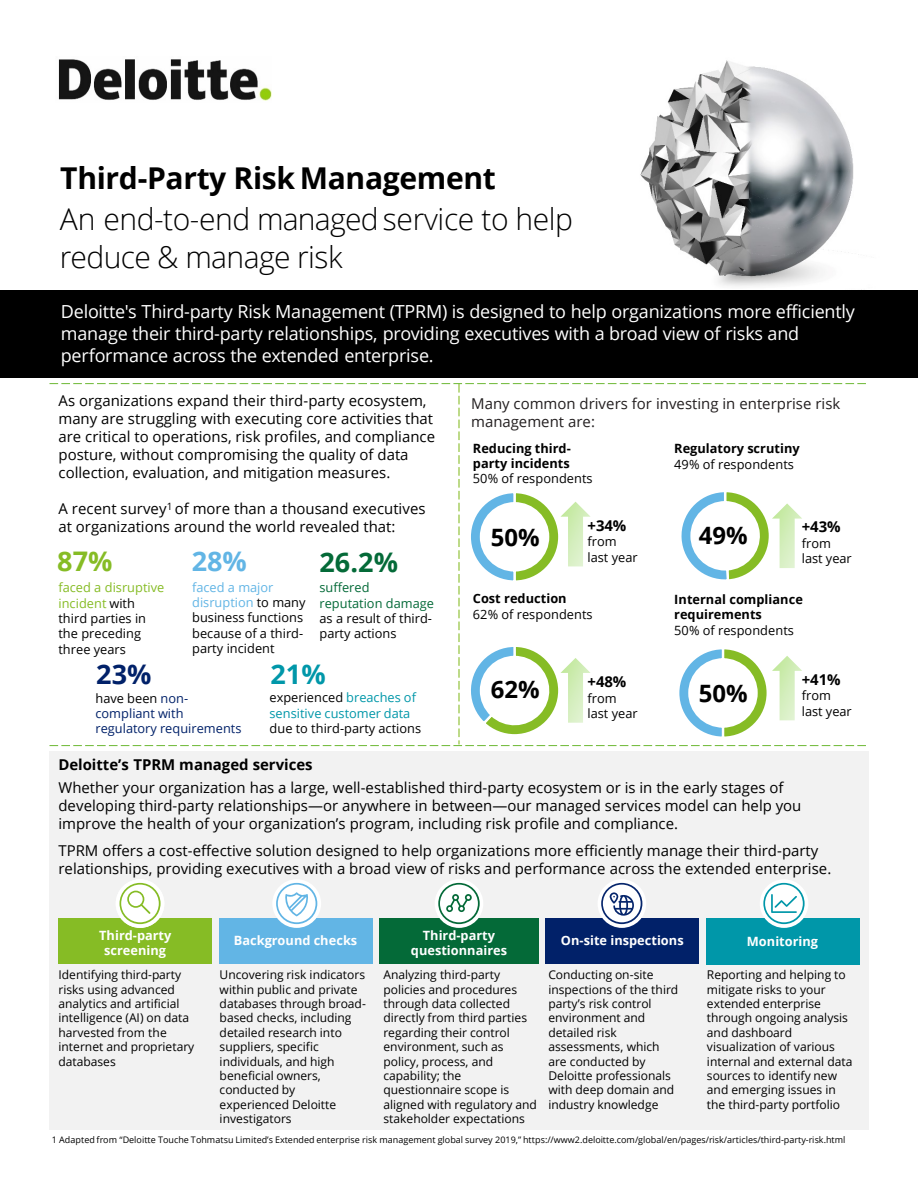
<style>
.page{position:relative;width:918px;height:1188px;background:#fff}
.page>*{position:absolute;margin:0;border:0;box-sizing:border-box;transform-origin:0 0}
.t1{font:300 30px/37.7px "Open Sans";letter-spacing:-.015em;color:#000}
.t2{font:700 30px "Open Sans";letter-spacing:-.01em;color:#000}
.t3{font:700 27px "Open Sans";color:#046a38}
.t4{font:700 27px "Open Sans";color:#86bc25}
.t5{font:700 27px "Open Sans";color:#62b5e5}
.t6{font:700 27px "Open Sans";color:#012169}
.t7{font:700 27px "Open Sans";color:#0097a9}
.t8{font:700 24px "Open Sans";color:#000}
.t9{font:18px/21.6px "Open Sans";letter-spacing:-.015em;color:#fff}
.t10{font:15px/18px "Open Sans";color:#000}
.t11{font:15px/18px "Open Sans";color:#231f20}
.t12{font:700 15px "Open Sans";color:#000}
.t13{font:12.75px/15.3px "Open Sans";color:#000}
.t14{font:700 12.75px/15.3px "Open Sans";color:#fff;text-align:center}
.t15{font:700 12.75px/15.3px "Open Sans";letter-spacing:.005em;color:#000}
.t16{font:12.75px/15.3px "Open Sans";color:#012169}
.t17{font:12px/14.4px "Open Sans";color:#000}
.t18{font:9px "Open Sans";letter-spacing:.005em;color:#000}
.s1{color:#62b5e5}
.s2{color:#86bc25}
.s3{color:#046a38}
.s4{color:#000}
.s5{color:#0097a9}
</style>
<div class="page">
<img style="left:610px;top:60px;width:270px;height:231px">
<div style="left:49px;top:751px;width:819px;height:379px;background:#f2f2f2"></div>
<div style="left:0;top:291px;width:918px;height:87px;background:#000"></div>
<img style="left:58px;top:59px;width:214px;height:42px">
<div style="left:219px;top:918px;width:153px;height:46px;background:#62b5e5"></div>
<div style="left:379px;top:918px;width:160px;height:46px;background:#046a38"></div>
<div style="left:546px;top:918px;width:153px;height:46px;background:#012169"></div>
<div style="left:272px;top:879px;width:49px;height:49px;background:#fff;border-radius:50%"></div>
<svg style="left:276px;top:883px;width:41px;height:41px"></svg>
<div style="left:598px;top:879px;width:48px;height:49px;background:#fff;border-radius:50%"></div>
<svg style="left:601px;top:883px;width:41px;height:41px"></svg>
<div style="left:435px;top:879px;width:48px;height:49px;background:#fff;border-radius:50%"></div>
<svg style="left:438px;top:883px;width:42px;height:41px"></svg>
<div style="left:706px;top:918px;width:154px;height:46px;background:#0097a9"></div>
<div style="left:58px;top:918px;width:154px;height:46px;background:#86bc25"></div>
<svg style="left:50px;top:383px;width:816px;height:363px"></svg>
<div style="left:116px;top:879px;width:48px;height:49px;background:#fff;border-radius:50%"></div>
<svg style="left:120px;top:883px;width:41px;height:41px"></svg>
<div style="left:760px;top:879px;width:48px;height:49px;background:#fff;border-radius:50%"></div>
<svg style="left:763px;top:883px;width:42px;height:41px"></svg>
<h2 class="t2" style="left:60px;top:157px;width:437px">Third-Party Risk Management</h2>
<p class="t1" style="left:60px;top:200px;width:515px">An end-to-end managedservice to help reduce &amp; manage risk</p>
<p class="t9" style="left:61px;top:301px;width:796px">Deloitte's Third-party Risk Management (TPRM) is designed to help organizations more efficiently manage their third-party relationships, providing executives with a broad view of risks and performance across the extended enterprise.</p>
<p class="t11" style="left:471px;top:395px;width:371px">Many common drivers for investing in enterprise risk management are:</p>
<p class="t10" style="left:58px;top:391px;width:378px">As organizations expand their third-party ecosystem, many are struggling with executing core activities that are critical to operations, risk profiles, and compliance posture, without compromising the quality of data collection, evaluation, and mitigation measures.</p>
<p class="t10" style="left:58px;top:499px;width:369px">A recent survey<sup>1</sup> of more than a thousand executives at organizations around the world revealed that:</p>
<p class="t15" style="left:473px;top:440px;width:99px">Reducing third&shy;party incidents</p>
<p class="t13" style="left:473px;top:471px;width:121px">50% of respondents</p>
<p class="t15" style="left:674px;top:441px;width:127px">Regulatory scrutiny</p>
<p class="t13" style="left:674px;top:456px;width:121px">49% of respondents</p>
<p class="t12" style="left:588px;top:515px;width:40px">+34%</p>
<p class="t13" style="left:588px;top:534px;width:52px">from last year</p>
<p class="t12" style="left:802px;top:516px;width:40px">+43%</p>
<p class="t13" style="left:802px;top:535px;width:52px">from last year</p>
<p class="t15" style="left:674px;top:592px;width:130px">Internal compliance requirements</p>
<p class="t13" style="left:674px;top:622px;width:121px">50% of respondents</p>
<p class="t8" style="left:699px;top:519px;width:50px">49%</p>
<p class="t8" style="left:491px;top:521px;width:50px">50%</p>
<p class="t5" style="left:192px;top:542px;width:57px">28%</p>
<p class="t13" style="left:192px;top:579px;width:115px"><span class="s1">faced a major disruption</span> to many business functions because of a third&shy;party incident</p>
<p class="t4" style="left:57px;top:542px;width:57px">87%</p>
<p class="t13" style="left:59px;top:580px;width:107px"><span class="s2">faced a disruptive incident</span> with third parties in the preceding three years</p>
<p class="t3" style="left:320px;top:543px;width:80px">26.2%</p>
<p class="t13" style="left:319px;top:580px;width:116px"><span class="s3">suffered reputation damage </span>as a result of third&shy;party actions</p>
<p class="t15" style="left:473px;top:591px;width:95px">Cost reduction</p>
<p class="t13" style="left:473px;top:606px;width:121px">62% of respondents</p>
<p class="t6" style="left:96px;top:655px;width:57px">23%</p>
<p class="t16" style="left:95px;top:690px;width:148px"><span class="s4">have been</span> non&shy;compliant with regulatory requirements</p>
<p class="t7" style="left:271px;top:655px;width:57px">21%</p>
<p class="t13" style="left:270px;top:690px;width:153px">experienced <span class="s5">breaches of sensitive customer data </span>due to third-party actions</p>
<p class="t8" style="left:491px;top:672px;width:50px">62%</p>
<p class="t12" style="left:588px;top:671px;width:40px">+48%</p>
<p class="t13" style="left:588px;top:690px;width:52px">from last year</p>
<p class="t8" style="left:699px;top:676px;width:50px">50%</p>
<p class="t12" style="left:802px;top:668px;width:40px">+41%</p>
<p class="t13" style="left:802px;top:688px;width:52px">from last year</p>
<p class="t12" style="left:58px;top:754px;width:256px">Deloitte’s TPRM managed services</p>
<p class="t10" style="left:58px;top:778px;width:745px">Whether your organization has a large, well-established third-party ecosystem or is in the early stages of developing third-party relationships—or anywhere in between—our managed services model can help you improve the health of your organization’s program, including risk profile and compliance.</p>
<p class="t10" style="left:58px;top:841px;width:774px">TPRM offers a cost-effective solution designed to help organizations more efficiently manage their third-party relationships, providing executives with a broad view of risks and performance across the extended enterprise.</p>
<p class="t14" style="left:99px;top:927px;width:74px">Third-party screening</p>
<p class="t17" style="left:59px;top:967px;width:137px">Identifying third-party risks using advanced analytics and artificial intelligence (AI) on data harvested from the internet and proprietary databases</p>
<p class="t14" style="left:234px;top:933px;width:125px">Background checks</p>
<p class="t17" style="left:220px;top:967px;width:148px">Uncovering risk indicators within public and private databases through broad&shy;based checks, including detailed research into suppliers, specific individuals, and high beneficial owners, conducted by experienced Deloitte investigators</p>
<p class="t14" style="left:411px;top:927px;width:98px">Third-party questionnaires</p>
<p class="t17" style="left:383px;top:967px;width:155px">Analyzing third-party policies and procedures through data collected directly from third parties regarding their control environment, such as policy, process, and capability; the questionnaire scope is aligned with regulatory and stakeholder expectations</p>
<p class="t14" style="left:561px;top:933px;width:124px">On-site inspections</p>
<p class="t17" style="left:548px;top:967px;width:131px">Conducting on-site inspections of the third party’s risk control environment and detailed risk assessments, which are conducted by<br>Deloitte professionals with deep domain and industry knowledge</p>
<p class="t17" style="left:707px;top:967px;width:147px">Reporting and helping to mitigate risks to your extended enterprise through ongoing analysis and dashboard visualization of various internal and external data sources to identify new and emerging issues in the third-party portfolio</p>
<p class="t14" style="left:747px;top:933px;width:73px">Monitoring</p>
<p class="t18" style="left:52px;top:1134px;width:795px">1 Adapted from “Deloitte Touche Tohmatsu Limited’s Extended enterprise risk management global survey 2019,” https://www2.deloitte.com/global/en/pages/risk/articles/third-party-risk.html</p>
</div>
